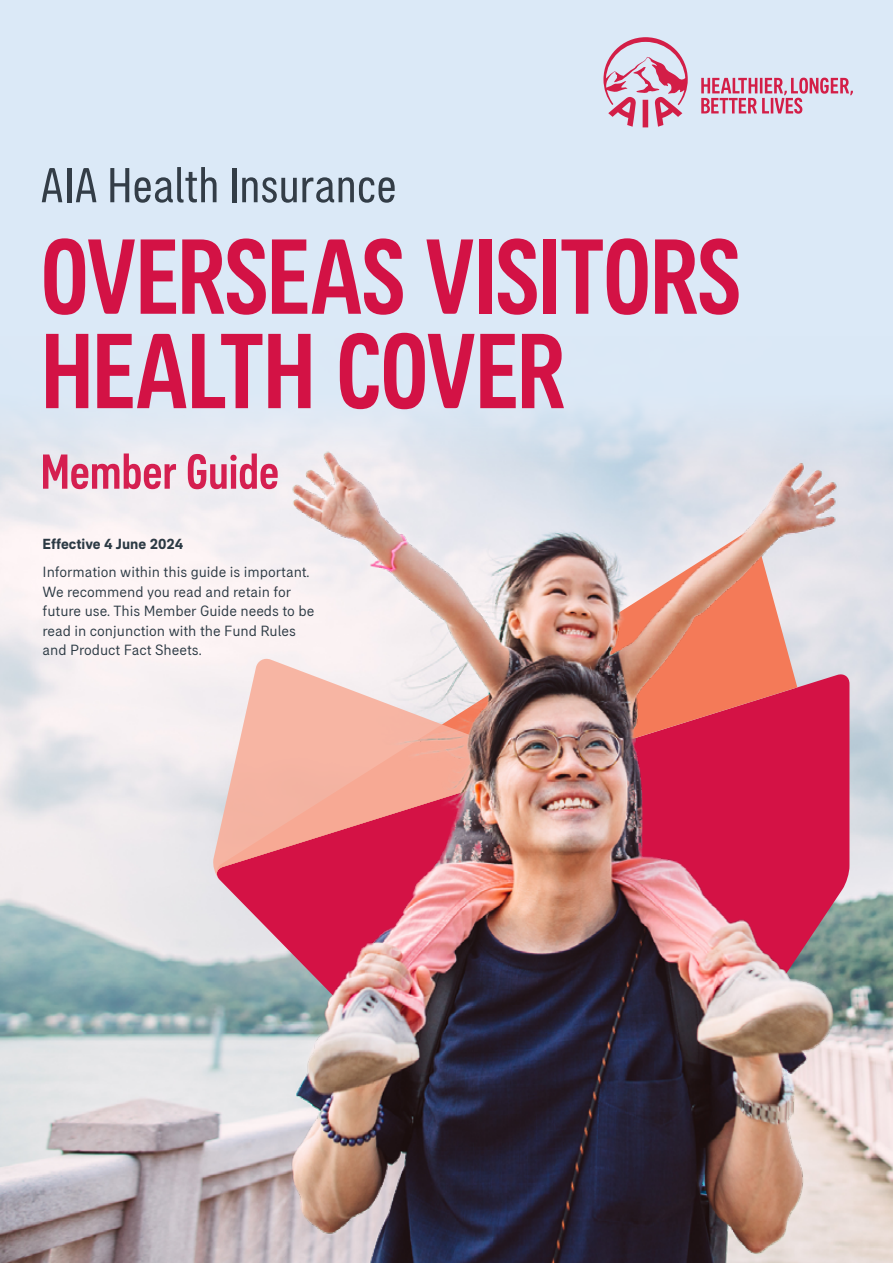
<style>
.page{position:relative;width:893px;height:1263px;background:#fff}
.page>*{position:absolute;margin:0;border:0;box-sizing:border-box;transform-origin:0 0}
.t1{font:500 condensed 109.2px/94.3px "AIA Everest";letter-spacing:-.015em;color:#d31245}
.t2{font:condensed 50.25px "AIA Everest";letter-spacing:-.005em;color:#333d47}
.t3{font:500 condensed 50.25px "AIA Everest";letter-spacing:-.01em;color:#d51f50}
.t4{font:15px/19.5px "AIA Everest";color:#2c3a44}
.t5{font:700 15px "AIA Everest";color:#2c3a44}
</style>
<div class="page">
<div style="left:0;top:0;width:893px;height:631px;background:#dbe9f7"></div>
<img style="left:0;top:414px;width:893px;height:849px">
<img style="left:215px;top:673px;width:634px;height:585px">
<img style="left:215px;top:530px;width:582px;height:347px">
<img style="left:212px;top:657px;width:337px;height:223px">
<svg style="left:603px;top:37px;width:250px;height:90px"></svg>
<h2 class="t2" style="left:40px;top:157px;width:358px">AIA Health Insurance</h2>
<h1 class="t1" style="left:40px;top:228px;width:702px">OVERSEAS VISITORS<br>HEALTH COVER</h1>
<h2 class="t3" style="left:40px;top:443px;width:240px">Member Guide</h2>
<p class="t5" style="left:43px;top:535px;width:142px">Effective 4 June 2024</p>
<p class="t4" style="left:43px;top:562px;width:273px">Information within this guide is important.<br>We recommend you read and retain for future use. This Member Guide needs to be read in conjunction with the Fund Rules and Product Fact Sheets.</p>
</div>
